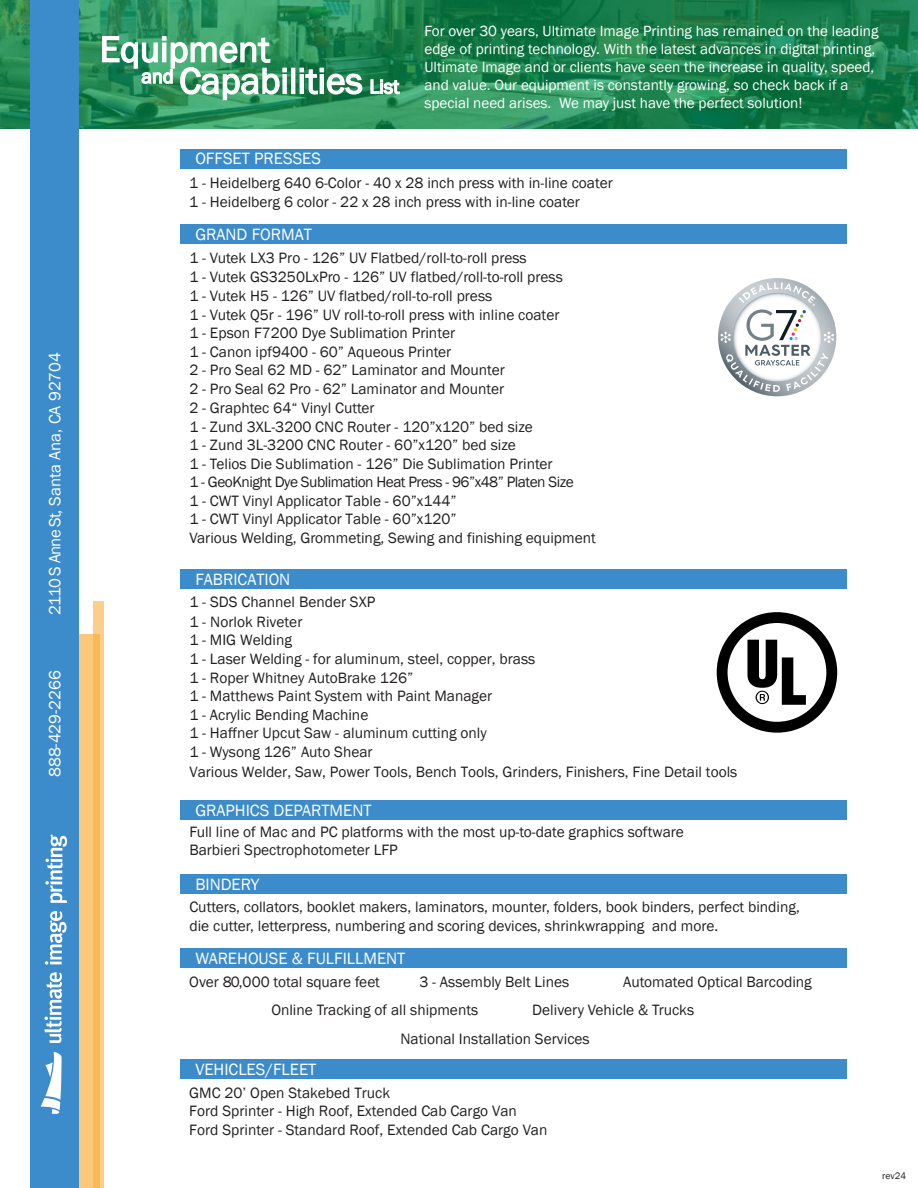
<style>
.page{position:relative;width:918px;height:1188px;background:#fff}
.page>*{position:absolute;margin:0;border:0;box-sizing:border-box;transform-origin:0 0}
.t1{font:37.35px/31.7px "Franklin Gothic";color:#fff}
.t2{font:16.8px "Franklin Gothic";color:#fff}
.t3{font:15.45px/18.6px "Franklin Gothic";color:#231f20}
.t4{font:15.15px/18.1px "Franklin Gothic";color:#fff}
.t5{font:9.6px "Franklin Gothic";color:#231f20}
.s1{font-size:19.95px}
</style>
<div class="page">
<svg style="left:0;top:0;width:918px;height:129px;background:#208552"></svg>
<div style="left:30px;top:0;width:49px;height:1188px;background:#3c8bcb"></div>
<div style="left:180px;top:224px;width:667px;height:20px;background:#3c8bcb"></div>
<div style="left:180px;top:800px;width:667px;height:19px;background:#3c8bcb"></div>
<div style="left:180px;top:874px;width:667px;height:20px;background:#3c8bcb"></div>
<div style="left:180px;top:149px;width:667px;height:20px;background:#3c8bcb"></div>
<svg style="left:370px;top:78px;width:31px;height:17px"></svg>
<div style="left:291px;top:68px;width:4px;height:26px;border:2px solid #fff"></div>
<svg style="left:299px;top:68px;width:64px;height:27px"></svg>
<svg style="left:101px;top:35px;width:186px;height:66px;background:#5aaa7f"></svg>
<div style="left:180px;top:569px;width:667px;height:20px;background:#3c8bcb"></div>
<div style="left:180px;top:948px;width:667px;height:20px;background:#3c8bcb"></div>
<div style="left:180px;top:1059px;width:667px;height:20px;background:#3c8bcb"></div>
<div style="left:79px;top:634px;width:15px;height:554px;background:#fcc87a"></div>
<svg style="left:94px;top:601px;width:10px;height:587px;background:#fbc26b"></svg>
<svg style="left:41px;top:1052px;width:21px;height:62px"></svg>
<svg style="left:44px;top:972px;width:18px;height:71px"></svg>
<svg style="left:45px;top:911px;width:22px;height:54px"></svg>
<svg style="left:45px;top:834px;width:22px;height:69px"></svg>
<svg style="left:718px;top:278px;width:118px;height:118px"></svg>
<svg style="left:720px;top:282px;width:114px;height:110px"></svg>
<svg style="left:717px;top:612px;width:120px;height:121px"></svg>
<p class="t2" style="left:44px;top:615px;width:265px;rotate:-90deg">2110 S Anne St, Santa Ana, CA 92704</p>
<p class="t2" style="left:44px;top:777px;width:108px;rotate:-90deg">888-429-2266</p>
<h1 class="t1" style="left:179px;top:34px;width:221px;text-indent:-80px">Equipment<br>Capabilities <span class="s1">List</span></h1>
<p class="t2" style="left:195px;top:148px;width:127px">OFFSET PRESSES</p>
<p class="t4" style="left:424px;top:22px;width:456px">For over 30 years, Ultimate Image Printing has remained on the leading edge of printing technology. With the latest advances in digital printing, Ultimate Image and or clients have seen the increase in quality, speed, and value. Our equipment is constantly growing, so check back if a special need arises. We may just have the perfect solution!</p>
<p class="t3" style="left:189px;top:174px;width:425px">1 - Heidelberg 640 6-Color - 40 x 28 inch press with in-line coater<br>1 - Heidelberg 6 color - 22 x 28 inch press with in-line coater</p>
<p class="t2" style="left:195px;top:224px;width:118px">GRAND FORMAT</p>
<p class="t3" style="left:189px;top:249px;width:339px">1 - Vutek LX3 Pro - 126” UV Flatbed/roll-to-roll press</p>
<p class="t3" style="left:189px;top:287px;width:408px">1 - Vutek H5 - 126” UV flatbed/roll-to-roll press<br>1 - Vutek Q5r - 196” UV roll-to-roll press with inline coater<br>1 - Epson F7200 Dye Sublimation Printer<br>1 - Canon ipf9400 - 60” Aqueous Printer<br>2 - Pro Seal 62 MD - 62” Laminator and Mounter<br>2 - Pro Seal 62 Pro - 62” Laminator and Mounter<br>2 - Graphtec 64“ Vinyl Cutter<br>1 - Zund 3XL-3200 CNC Router - 120”x120” bed size<br>1 - Zund 3L-3200 CNC Router - 60”x120” bed size<br>1 - Telios Die Sublimation - 126” Die Sublimation Printer<br>1 - GeoKnight Dye Sublimation Heat Press - 96”x48” Platen Size<br>1 - CWT Vinyl Applicator Table - 60”x144”<br>1 - CWT Vinyl Applicator Table - 60”x120”<br>Various Welding, Grommeting, Sewing and finishing equipment</p>
<p class="t3" style="left:189px;top:268px;width:375px">1 - Vutek GS3250LxPro - 126” UV flatbed/roll-to-roll press</p>
<p class="t2" style="left:195px;top:569px;width:96px">FABRICATION</p>
<p class="t3" style="left:189px;top:593px;width:187px">1 - SDS Channel Bender SXP</p>
<p class="t3" style="left:189px;top:631px;width:348px">1 - MIG Welding<br>1 - Laser Welding - for aluminum, steel, copper, brass 1 - Roper Whitney AutoBrake 126”<br>1 - Matthews Paint System with Paint Manager<br>1 - Acrylic Bending Machine<br>1 - Haffner Upcut Saw - aluminum cutting only<br>1 - Wysong 126” Auto Shear</p>
<p class="t3" style="left:189px;top:613px;width:115px">1 - Norlok Riveter</p>
<p class="t3" style="left:189px;top:763px;width:550px">Various Welder, Saw, Power Tools, Bench Tools, Grinders, Finishers, Fine Detail tools</p>
<p class="t2" style="left:195px;top:800px;width:178px">GRAPHICS DEPARTMENT</p>
<p class="t3" style="left:189px;top:823px;width:496px">Full line of Mac and PC platforms with the most up-to-date graphics software<br>Barbieri Spectrophotometer LFP</p>
<p class="t2" style="left:195px;top:874px;width:66px">BINDERY</p>
<p class="t3" style="left:189px;top:898px;width:612px">Cutters, collators, booklet makers, laminators, mounter, folders, book binders, perfect binding, die cutter, letterpress, numbering and scoring devices, shrinkwrapping and more.</p>
<p class="t2" style="left:195px;top:948px;width:212px">WAREHOUSE &amp; FULFILLMENT</p>
<p class="t3" style="left:189px;top:973px;width:192px">Over 80,000 total square feet</p>
<p class="t3" style="left:419px;top:973px;width:151px">3 - Assembly Belt Lines</p>
<p class="t3" style="left:623px;top:973px;width:190px">Automated Optical Barcoding</p>
<p class="t3" style="left:271px;top:1001px;width:208px">Online Tracking of all shipments</p>
<p class="t3" style="left:532px;top:1001px;width:163px">Delivery Vehicle &amp; Trucks</p>
<p class="t2" style="left:195px;top:1059px;width:123px">VEHICLES/FLEET</p>
<p class="t3" style="left:401px;top:1030px;width:191px">National Installation Services</p>
<p class="t3" style="left:189px;top:1084px;width:360px">GMC 20’ Open Stakebed Truck<br>Ford Sprinter - High Roof, Extended Cab Cargo Van<br>Ford Sprinter - Standard Roof, Extended Cab Cargo Van</p>
<p class="t5" style="left:882px;top:1170px;width:25px">rev24</p>
</div>
